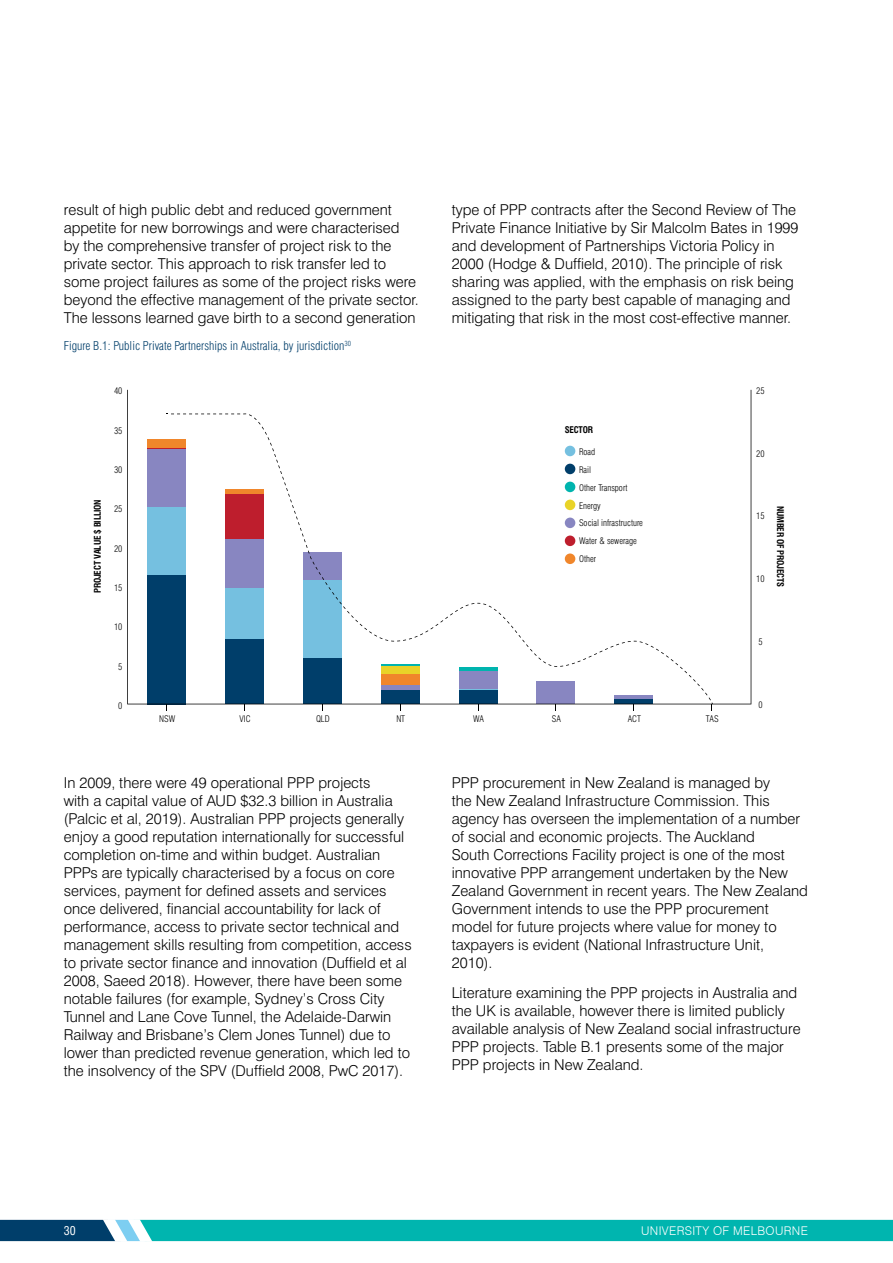
<style>
.page{position:relative;width:893px;height:1263px;background:#fff}
.page>*{position:absolute;margin:0;border:0;box-sizing:border-box;transform-origin:0 0}
.t1{font:300 15px/18px "Swiss 721 BT";color:#000}
.t2{font:300 condensed 12px "Swiss 721 BT";color:#003e6a}
.t3{font:300 12px "Swiss 721 BT";letter-spacing:.03em;color:#fff}
.t4{font:condensed 12px "Swiss 721 BT";color:#fff}
.t5{font:300 condensed 9px/18px "Swiss 721 BT";color:#000}
.t6{font:700 condensed 9px "Swiss 721 BT";letter-spacing:-.02em;color:#000}
</style>
<div class="page">
<svg style="left:0;top:1219px;width:893px;height:23px;background:#1bafb0"></svg>
<svg style="left:127px;top:390px;width:624px;height:314px"></svg>
<div style="left:565px;top:464px;width:10px;height:10px;background:#003e6a;border-radius:5px"></div>
<div style="left:565px;top:482px;width:10px;height:10px;background:#00b4ae;border-radius:5px"></div>
<div style="left:565px;top:500px;width:10px;height:10px;background:#e9d328;border-radius:5px"></div>
<div style="left:565px;top:446px;width:10px;height:10px;background:#75c0e0;border-radius:5px"></div>
<div style="left:565px;top:518px;width:10px;height:10px;background:#8886c1;border-radius:5px"></div>
<div style="left:565px;top:535px;width:10px;height:11px;background:#be1e2d;border-radius:5px"></div>
<div style="left:565px;top:553px;width:10px;height:11px;background:#f0862b;border-radius:5px"></div>
<p class="t1" style="left:64px;top:200px;width:356px">result of high public debt and reduced government appetite for new borrowings and were characterised by the comprehensive transfer of project risk to the private sector. This approach to risk transfer led to some project failures as some of the project risks were beyond the effective management of the private sector.<br>The lessons learned gave birth to a second generation</p>
<p class="t1" style="left:452px;top:200px;width:348px">type of PPP contracts after the Second Review of The Private Finance Initiative by Sir Malcolm Bates in 1999 and development of Partnerships Victoria Policy in 2000 (Hodge &amp; Duffield, 2010). The principle of risk sharing was applied, with the emphasis on risk being assigned to the party best capable of managing and mitigating that risk in the most cost-effective manner.</p>
<p class="t2" style="left:64px;top:338px;width:289px">Figure B.1: Public Private Partnerships in Australia, by jurisdiction<sup>30</sup></p>
<p class="t5" style="left:114px;top:382px;width:10px">40</p>
<p class="t5" style="left:114px;top:421px;width:10px">35</p>
<p class="t6" style="left:565px;top:424px;width:30px">SECTOR</p>
<p class="t5" style="left:579px;top:442px;width:18px">Road</p>
<p class="t5" style="left:756px;top:381px;width:10px">25</p>
<p class="t5" style="left:756px;top:444px;width:10px">20</p>
<p class="t5" style="left:579px;top:460px;width:50px">Rail<br>Other Transport<br>Energy</p>
<p class="t5" style="left:114px;top:461px;width:10px">30</p>
<p class="t6" style="left:92px;top:593px;width:95px;rotate:-90deg">PROJECT VALUE $ BILLION</p>
<p class="t6" style="left:786px;top:506px;width:83px;rotate:90deg">NUMBER OF PROJECTS</p>
<p class="t5" style="left:114px;top:500px;width:10px">25</p>
<p class="t5" style="left:756px;top:507px;width:10px">15</p>
<p class="t5" style="left:579px;top:514px;width:65px">Social infrastructure<br>Water &amp; sewerage<br>Other</p>
<p class="t5" style="left:114px;top:539px;width:10px">20</p>
<p class="t5" style="left:756px;top:570px;width:10px">10</p>
<p class="t5" style="left:114px;top:579px;width:10px">15</p>
<p class="t5" style="left:114px;top:618px;width:10px">10</p>
<p class="t5" style="left:118px;top:657px;width:6px">5</p>
<p class="t5" style="left:118px;top:697px;width:6px">0</p>
<p class="t5" style="left:159px;top:710px;width:18px">NSW</p>
<p class="t5" style="left:239px;top:710px;width:13px">VIC</p>
<p class="t5" style="left:316px;top:710px;width:15px">QLD</p>
<p class="t5" style="left:396px;top:710px;width:10px">NT</p>
<p class="t5" style="left:473px;top:710px;width:13px">WA</p>
<p class="t5" style="left:552px;top:710px;width:11px">SA</p>
<p class="t5" style="left:628px;top:710px;width:15px">ACT</p>
<p class="t5" style="left:706px;top:710px;width:14px">TAS</p>
<p class="t5" style="left:758px;top:633px;width:6px">5</p>
<p class="t5" style="left:758px;top:696px;width:6px">0</p>
<p class="t1" style="left:64px;top:773px;width:349px">In 2009, there were 49 operational PPP projects<br>with a capital value of AUD $32.3 billion in Australia (Palcic et al, 2019). Australian PPP projects generally enjoy a good reputation internationally for successful completion on-time and within budget. Australian PPPs are typically characterised by a focus on core services, payment for defined assets and services once delivered, financial accountability for lack of performance, access to private sector technical and management skills resulting from competition, access to private sector finance and innovation (Duffield et al 2008, Saeed 2018). However, there have been some notable failures (for example, Sydney’s Cross City Tunnel and Lane Cove Tunnel, the Adelaide-Darwin Railway and Brisbane’s Clem Jones Tunnel) due to lower than predicted revenue generation, which led to the insolvency of the SPV (Duffield 2008, PwC 2017).</p>
<p class="t1" style="left:452px;top:773px;width:358px">PPP procurement in New Zealand is managed by<br>the New Zealand Infrastructure Commission. This agency has overseen the implementation of a number of social and economic projects. The Auckland<br>South Corrections Facility project is one of the most innovative PPP arrangement undertaken by the New Zealand Government in recent years. The New Zealand Government intends to use the PPP procurement model for future projects where value for money to taxpayers is evident (National Infrastructure Unit, 2010).</p>
<p class="t1" style="left:452px;top:984px;width:350px">Literature examining the PPP projects in Australia and the UK is available, however there is limited publicly available analysis of New Zealand social infrastructure PPP projects. Table B.1 presents some of the major PPP projects in New Zealand.</p>
<p class="t4" style="left:64px;top:1223px;width:13px">30</p>
<p class="t3" style="left:641px;top:1223px;width:168px">UNIVERSITY OF MELBOURNE</p>
</div>
